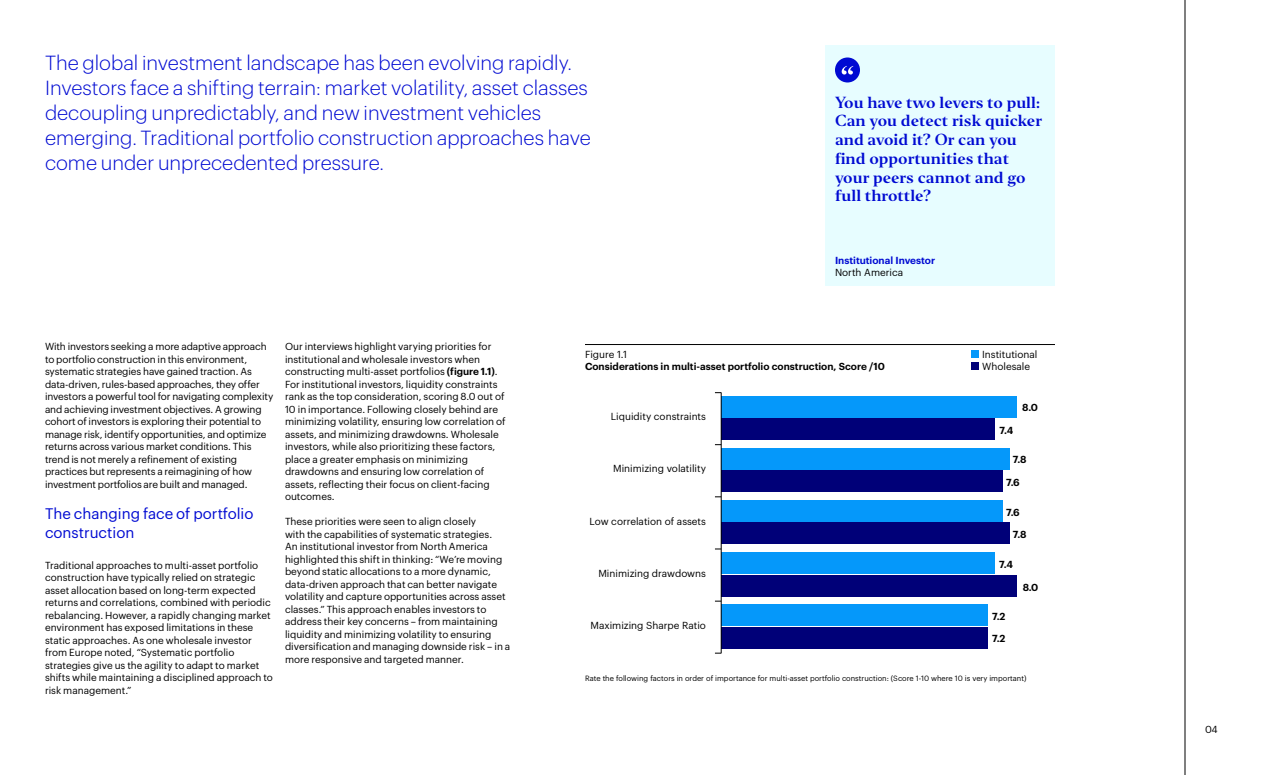
<style>
.page{position:relative;width:1280px;height:775px;background:#fff}
.page>*{position:absolute;margin:0;border:0;box-sizing:border-box;transform-origin:0 0}
.Paragraph_Style_1{font:300 20px/25px "Graphik";color:#000ad2}
.Quote__P{font:15px/18.8px "Invesco Editor";color:#000ad2}
.Sub-title__H3{font:15px/18.8px "Graphik";color:#000ad2}
.Body__P{font:10px/12.5px "Graphik";color:#000}
.Chart_number__H4{font:600 10px/12.5px "Graphik";color:#000}
.Quote_attribution__type___P{font:600 10px "Graphik";color:#000ad2}
.Quote_region__P{font:10px "Graphik";color:#000}
.Chart_source__P{font:7.5px "Graphik";color:#000}
.s1{font-weight:600}
.s2{font-weight:400}
</style>
<div class="page">
<hr style="left:1185px;top:0;width:1px;height:775px;background:#000">
<div style="left:825px;top:45px;width:230px;height:240px;background:#e7fdff"></div>
<div style="left:835px;top:58px;width:25px;height:24px;background:#000ad2;border-radius:50%"></div>
<svg style="left:842px;top:66px;width:11px;height:9px"></svg>
<hr style="left:585px;top:344px;width:470px;height:1px;background:#000">
<div style="left:972px;top:350px;width:7px;height:8px;background:#0598fa"></div>
<div style="left:972px;top:363px;width:7px;height:7px;background:#000078"></div>
<div style="left:721px;top:419px;width:274px;height:21px;background:#000078"></div>
<div style="left:721px;top:471px;width:281px;height:21px;background:#000078"></div>
<div style="left:721px;top:523px;width:289px;height:21px;background:#000078"></div>
<div style="left:721px;top:575px;width:296px;height:21px;background:#000078"></div>
<div style="left:721px;top:627px;width:266px;height:21px;background:#000078"></div>
<div style="left:721px;top:396px;width:296px;height:21px;background:#0598fa"></div>
<div style="left:721px;top:448px;width:289px;height:22px;background:#0598fa"></div>
<div style="left:721px;top:501px;width:281px;height:21px;background:#0598fa"></div>
<div style="left:721px;top:553px;width:274px;height:21px;background:#0598fa"></div>
<div style="left:721px;top:605px;width:266px;height:21px;background:#0598fa"></div>
<hr style="left:721px;top:393px;width:1px;height:260px;background:#000">
<p class="Paragraph_Style_1" style="left:45px;top:49px;width:547px">The global investment landscape has been evolving rapidly.<br>Investors face a shifting terrain: market volatility, asset classes decoupling unpredictably, and new investment vehicles emerging. Traditional portfolio construction approaches have come under unprecedented pressure.</p>
<p class="Quote__P" style="left:835px;top:93px;width:209px">You have two levers to pull:<br>Can you detect risk quicker and avoid it? Or can you find opportunities that your peers cannot and go full throttle?</p>
<p class="Quote_attribution__type___P" style="left:835px;top:252px;width:102px">Institutional Investor</p>
<p class="Quote_region__P" style="left:835px;top:265px;width:70px">North America</p>
<p class="Body__P" style="left:45px;top:339px;width:230px">With investors seeking a more adaptive approach to portfolio construction in this environment, systematic strategies have gained traction. As data-driven, rules-based approaches, they offer investors a powerful tool for navigating complexity and achieving investment objectives. A growing cohort of investors is exploring their potential to manage risk, identify opportunities, and optimize returns across various market conditions. This trend is not merely a refinement of existing practices but represents a reimagining of how investment portfolios are built and managed.</p>
<h3 class="Sub-title__H3" style="left:45px;top:503px;width:210px">The changing face of portfolio construction</h3>
<p class="Body__P" style="left:45px;top:558px;width:230px">Traditional approaches to multi-asset portfolio construction have typically relied on strategic asset allocation based on long-term expected returns and correlations, combined with periodic rebalancing. However, a rapidly changing market environment has exposed limitations in these static approaches. As one wholesale investor from Europe noted, “Systematic portfolio strategies give us the agility to adapt to market shifts while maintaining a disciplined approach to risk management.”</p>
<p class="Body__P" style="left:285px;top:339px;width:222px">Our interviews highlight varying priorities for institutional and wholesale investors when constructing multi-asset portfolios <span class="s1">(figure 1.1)</span>.<br>For institutional investors, liquidity constraints rank as the top consideration, scoring 8.0 out of 10 in importance. Following closely behind are minimizing volatility, ensuring low correlation of assets, and minimizing drawdowns. Wholesale investors, while also prioritizing these factors, place a greater emphasis on minimizing drawdowns and ensuring low correlation of assets, reflecting their focus on client-facing outcomes.</p>
<p class="Body__P" style="left:285px;top:514px;width:227px">These priorities were seen to align closely<br>with the capabilities of systematic strategies.<br>An institutional investor from North America highlighted this shift in thinking: “We’re moving beyond static allocations to a more dynamic, data-driven approach that can better navigate volatility and capture opportunities across asset classes.” This approach enables investors to address their key concerns – from maintaining liquidity and minimizing volatility to ensuring diversification and managing downside risk – in a more responsive and targeted manner.</p>
<h4 class="Chart_number__H4" style="left:585px;top:347px;width:301px"><span class="s2">Figure 1.1<br></span>Considerations in multi-asset portfolio construction, Score /10</h4>
<p class="Body__P" style="left:982px;top:347px;width:57px">Institutional<br>Wholesale</p>
<p class="Body__P" style="left:611px;top:410px;width:97px">Liquidity constraints</p>
<p class="Body__P" style="left:613px;top:462px;width:94px">Minimizing volatility</p>
<p class="Body__P" style="left:590px;top:514px;width:118px">Low correlation of assets</p>
<p class="Body__P" style="left:598px;top:566px;width:109px">Minimizing drawdowns</p>
<p class="Body__P" style="left:590px;top:618px;width:117px">Maximizing Sharpe Ratio</p>
<p class="Chart_number__H4" style="left:1000px;top:423px;width:15px">7.4</p>
<p class="Chart_number__H4" style="left:1022px;top:400px;width:17px">8.0</p>
<p class="Chart_number__H4" style="left:1013px;top:452px;width:15px">7.8</p>
<p class="Chart_number__H4" style="left:1006px;top:475px;width:15px">7.6</p>
<p class="Chart_number__H4" style="left:1006px;top:505px;width:15px">7.6</p>
<p class="Chart_number__H4" style="left:1013px;top:528px;width:15px">7.8</p>
<p class="Chart_number__H4" style="left:999px;top:558px;width:15px">7.4</p>
<p class="Chart_number__H4" style="left:992px;top:609px;width:15px">7.2</p>
<p class="Chart_number__H4" style="left:992px;top:631px;width:15px">7.2</p>
<p class="Chart_number__H4" style="left:1023px;top:580px;width:17px">8.0</p>
<p class="Chart_source__P" style="left:585px;top:672px;width:443px">Rate the following factors in order of importance for multi-asset portfolio construction: (Score 1-10 where 10 is very important)</p>
<p class="Body__P" style="left:1205px;top:722px;width:14px">04</p>
</div>
